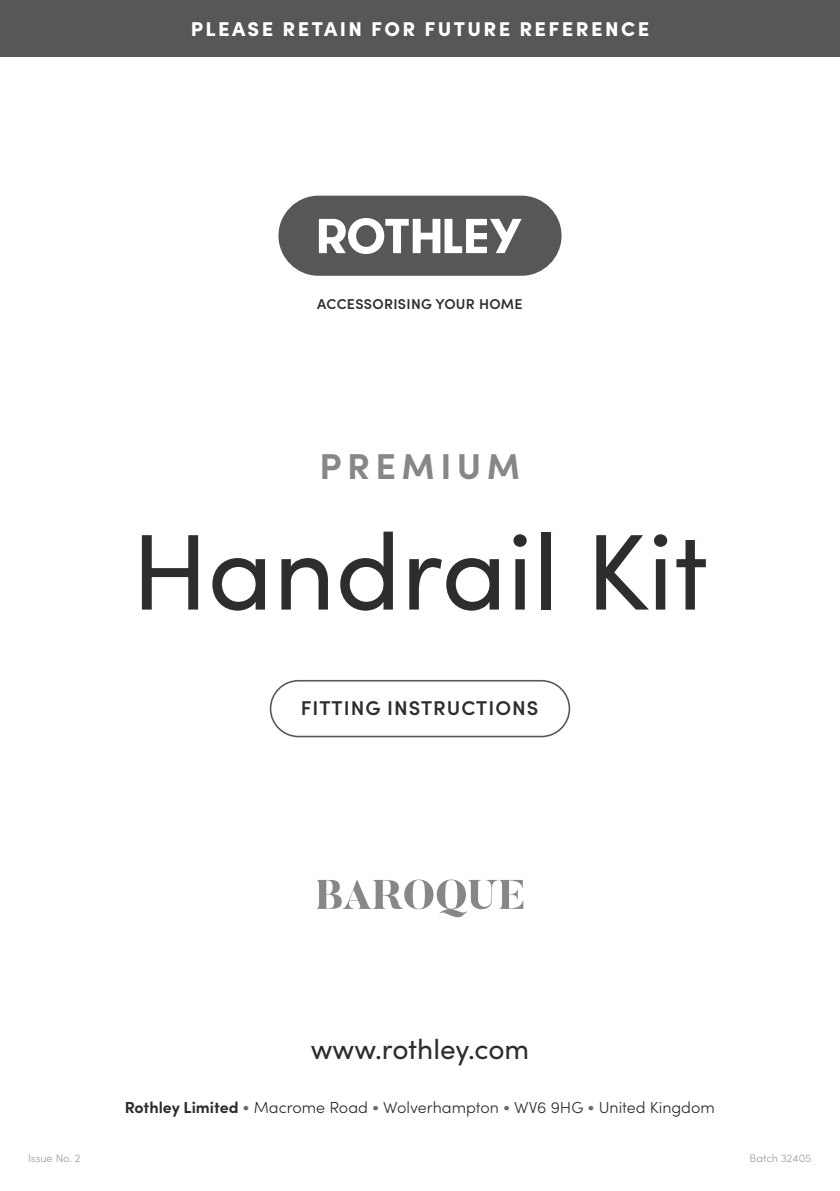
<style>
.page{position:relative;width:840px;height:1191px;background:#fff}
.page>*{position:absolute;margin:0;border:0;box-sizing:border-box;transform-origin:0 0}
.t1{font:108px "Sofia Pro";color:#2e2d2c}
.t2{font:700 36px "Sofia Pro";letter-spacing:.15em;color:#878787}
.t3{font:28px "Sofia Pro";color:#2e2d2c}
.t4{font:900 20px "Sofia Pro";letter-spacing:.12em;color:#fff}
.t5{font:600 20px "Sofia Pro";letter-spacing:.05em;color:#2e2d2c}
.t6{font:300 16px "Sofia Pro";color:#2e2d2c}
.t7{font:600 14.2px "Sofia Pro";letter-spacing:.02em;color:#2e2d2c}
.t8{font:300 11px "Sofia Pro";color:#9d9d9d}
.s1{font-weight:700}
.s2{font-weight:400;color:#6b6b6a}
</style>
<div class="page">
<div style="left:278px;top:196px;width:283px;height:80px;background:#575756;border-radius:40px"></div>
<svg style="left:319px;top:218px;width:202px;height:36px"></svg>
<div style="left:0;top:0;width:839px;height:57px;background:#575756"></div>
<div style="left:269px;top:680px;width:301px;height:57px;border:2px solid #575756;border-radius:28px"></div>
<svg style="left:316px;top:879px;width:207px;height:38px"></svg>
<p class="t4" style="left:190px;top:13px;width:460px">PLEASE RETAIN FOR FUTURE REFERENCE</p>
<p class="t7" style="left:317px;top:293px;width:207px">ACCESSORISING YOUR HOME</p>
<p class="t2" style="left:319px;top:439px;width:202px">PREMIUM</p>
<p class="t1" style="left:131px;top:493px;width:577px">Handrail Kit</p>
<p class="t5" style="left:300px;top:692px;width:239px">FITTING INSTRUCTIONS</p>
<p class="t3" style="left:310px;top:1029px;width:220px">www.rothley.com</p>
<p class="t6" style="left:125px;top:1095px;width:591px"><span class="s1">Rothley Limited</span> <span class="s2">•</span> Macrome Road <span class="s2">•</span> Wolverhampton <span class="s2">•</span> WV6 9HG <span class="s2">•</span> United Kingdom</p>
<p class="t8" style="left:28px;top:1150px;width:54px">Issue No. 2</p>
<p class="t8" style="left:749px;top:1150px;width:63px">Batch 32405</p>
</div>
